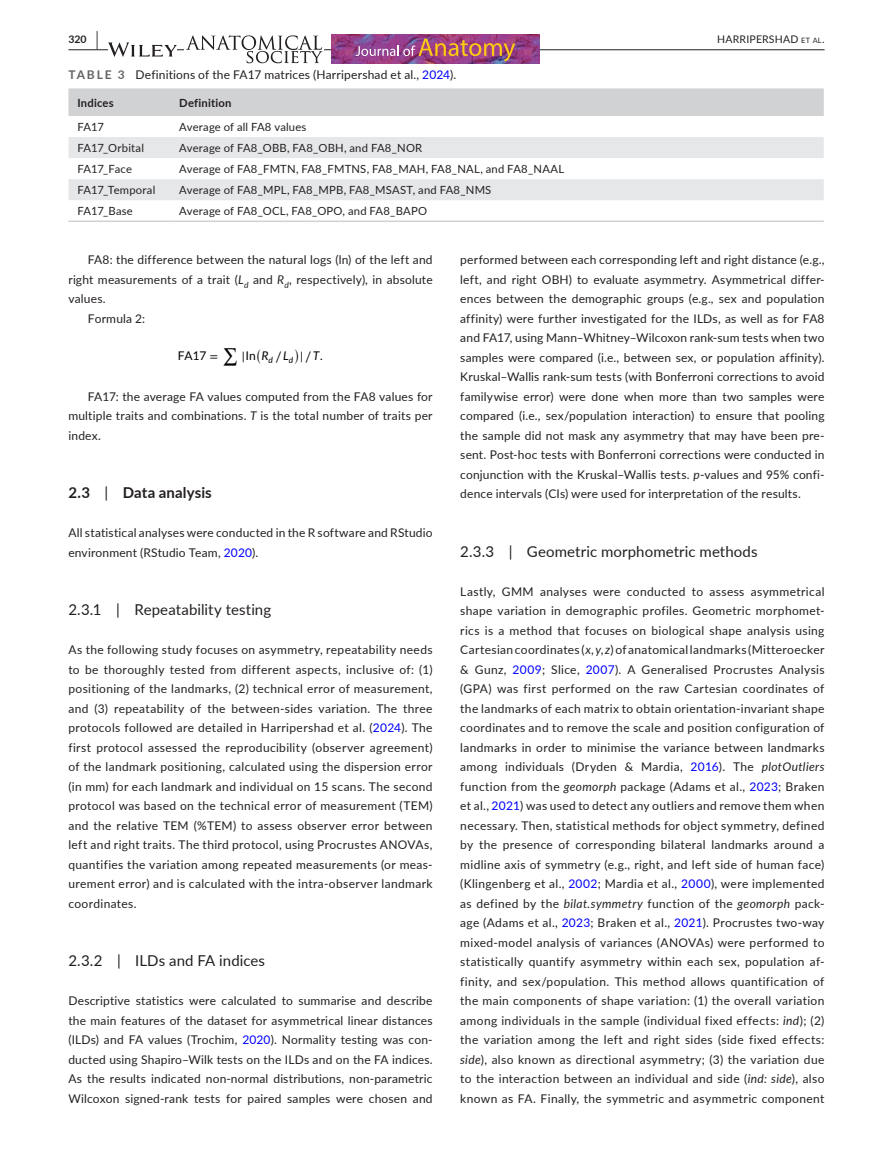
<style>
.page{position:relative;width:893px;height:1174px;background:#fff}
.page>*{position:absolute;margin:0;border:0;box-sizing:border-box;transform-origin:0 0}
.t1{font:15px "Lato";letter-spacing:.005em;color:#231f20}
.t2{font:700 15px "Lato";letter-spacing:.005em;color:#231f20}
.t3{font:12px/19.5px "Lato";letter-spacing:.015em;color:#231f20;text-align:justify}
.t4{font:12px "Lato";color:#000}
.t5{font:12px "STIX Math Extensions";color:#000}
.t6{font:italic 12px "Lato";color:#000}
.t7{font:11.25px "Lato";letter-spacing:.015em;color:#231f20}
.t8{font:700 11.25px "Lato";letter-spacing:.015em;color:#231f20}
.t9{font:11.25px "Lato";letter-spacing:-.005em;color:#231f20}
.t10{font:10.5px "Lato";letter-spacing:.025em;color:#231f20}
.t11{font:700 10.5px "Lato";color:#231f20}
.s1{font-size:19.5px}
.s2{font-size:7.35px}
.s3{font-weight:700;color:#636366}
.s4{color:#00f}
.s5{font-style:italic}
.s6{font-family:"STIX Math"}
.s7{font-family:"STIX Math Extensions"}
.s8{font-family:"STIX Math";font-style:normal}
.s9{font-family:"Lato";font-style:italic}
.s10{font-family:"Lato"}
.s11{font-weight:400}
</style>
<div class="page">
<hr style="left:68px;top:49px;width:756px;height:1px;background:#231f20">
<svg style="left:108px;top:42px;width:69px;height:15px"></svg>
<img style="left:185px;top:35px;width:139px;height:29px">
<img style="left:331px;top:34px;width:209px;height:30px">
<img style="left:356px;top:39px;width:159px;height:22px">
<div style="left:68px;top:88px;width:756px;height:28px;background:#d1d2d4"></div>
<svg style="left:68px;top:137px;width:756px;height:63px;fill:#e6e7e9"></svg>
<hr style="left:68px;top:220px;width:102px;height:2px;background:#d1d2d4">
<hr style="left:170px;top:220px;width:654px;height:2px;background:#d1d2d4">
<p class="t11" style="left:68px;top:31px;width:31px">320 <span class="s1">|</span></p>
<p class="t10" style="left:717px;top:31px;width:109px">HARRIPERSHAD <span class="s2">et al</span>.</p>
<p class="t3" style="left:68px;top:64px;width:389px"><span class="s3">TABLE 3</span> Definitions of the FA17 matrices (Harripershad et al., <span class="s4">2024</span>).</p>
<p class="t8" style="left:77px;top:94px;width:38px">Indices</p>
<p class="t8" style="left:179px;top:94px;width:54px">Definition</p>
<p class="t7" style="left:77px;top:119px;width:28px">FA17</p>
<p class="t7" style="left:179px;top:119px;width:129px">Average of all FA8 values</p>
<p class="t7" style="left:77px;top:140px;width:68px">FA17_Orbital</p>
<p class="t7" style="left:179px;top:140px;width:244px">Average of FA8_OBB, FA8_OBH, and FA8_NOR</p>
<p class="t9" style="left:77px;top:161px;width:56px">FA17_Face</p>
<p class="t7" style="left:179px;top:161px;width:386px">Average of FA8_FMTN, FA8_FMTNS, FA8_MAH, FA8_NAL, and FA8_NAAL</p>
<p class="t7" style="left:77px;top:182px;width:79px">FA17_Temporal</p>
<p class="t7" style="left:179px;top:182px;width:314px">Average of FA8_MPL, FA8_MPB, FA8_MSAST, and FA8_NMS</p>
<p class="t7" style="left:77px;top:203px;width:57px">FA17_Base</p>
<p class="t7" style="left:179px;top:203px;width:249px">Average of FA8_OCL, FA8_OPO, and FA8_BAPO</p>
<p class="t3" style="left:88px;top:249px;width:346px">FA8: the difference between the natural logs (ln) of the left and</p>
<p class="t3" style="left:68px;top:269px;width:366px">right measurements of a trait (<span class="s5">L</span><sub>d</sub> and <span class="s5">R</span><sub>d</sub>, respectively), in absolute</p>
<p class="t3" style="left:68px;top:288px;width:39px">values.</p>
<p class="t3" style="left:88px;top:308px;width:59px">Formula 2:</p>
<p class="t4" style="left:178px;top:348px;width:42px">FA17 <span class="s6">=</span></p>
<p class="t5" style="left:223px;top:337px;width:17px">∑</p>
<p class="t4" style="left:242px;top:348px;width:16px"><span class="s7">|</span>In</p>
<p class="t5" style="left:256px;top:339px;width:7px">(</p>
<p class="t6" style="left:261px;top:348px;width:33px">R<sub>d</sub> <span class="s8">∕</span>L<sub>d</sub></p>
<p class="t5" style="left:294px;top:339px;width:7px">)</p>
<p class="t5" style="left:300px;top:348px;width:25px">|<span class="s6">∕</span><span class="s9">T</span><span class="s10">.</span></p>
<p class="t3" style="left:68px;top:386px;width:366px;text-indent:20px">FA17: the average FA values computed from the FA8 values for multiple traits and combinations. <span class="s5">T</span> is the total number of traits per index.</p>
<p class="t2" style="left:68px;top:482px;width:145px">2.3 <span class="s11">|</span> Data analysis</p>
<p class="t3" style="left:68px;top:522px;width:366px">All statistical analyses were conducted in the R software and RStudio environment (RStudio Team, <span class="s4">2020</span>).</p>
<p class="t1" style="left:68px;top:599px;width:204px">2.3.1 | Repeatability testing</p>
<p class="t3" style="left:68px;top:639px;width:366px">As the following study focuses on asymmetry, repeatability needs to be thoroughly tested from different aspects, inclusive of: (1) positioning of the landmarks, (2) technical error of measurement, and (3) repeatability of the between-sides variation. The three protocols followed are detailed in Harripershad et al. (<span class="s4">2024</span>). The first protocol assessed the reproducibility (observer agreement) of the landmark positioning, calculated using the dispersion error (in mm) for each landmark and individual on 15 scans. The second protocol was based on the technical error of measurement (TEM) and the relative TEM (%TEM) to assess observer error between left and right traits. The third protocol, using Procrustes ANOVAs, quantifies the variation among repeated measurements (or meas&shy;urement error) and is calculated with the intra-observer landmark coordinates.</p>
<p class="t1" style="left:68px;top:950px;width:198px">2.3.2 | ILDs and FA indices</p>
<p class="t3" style="left:68px;top:990px;width:366px">Descriptive statistics were calculated to summarise and describe the main features of the dataset for asymmetrical linear distances (ILDs) and FA values (Trochim, <span class="s4">2020</span>). Normality testing was con&shy;ducted using Shapiro–Wilk tests on the ILDs and on the FA indices.<br>As the results indicated non-normal distributions, non-parametric Wilcoxon signed-rank tests for paired samples were chosen and</p>
<p class="t3" style="left:460px;top:249px;width:366px">performed between each corresponding left and right distance (e.g., left, and right OBH) to evaluate asymmetry. Asymmetrical differ&shy;ences between the demographic groups (e.g., sex and population affinity) were further investigated for the ILDs, as well as for FA8 and FA17, using Mann–Whitney–Wilcoxon rank-sum tests when two samples were compared (i.e., between sex, or population affinity).<br>Kruskal–Wallis rank-sum tests (with Bonferroni corrections to avoid familywise error) were done when more than two samples were compared (i.e., sex/population interaction) to ensure that pooling the sample did not mask any asymmetry that may have been pre&shy;sent. Post-hoc tests with Bonferroni corrections were conducted in conjunction with the Kruskal–Wallis tests. <span class="s5">p</span>-values and 95% confi&shy;dence intervals (CIs) were used for interpretation of the results.</p>
<p class="t1" style="left:460px;top:540px;width:299px">2.3.3 | Geometric morphometric methods</p>
<p class="t3" style="left:460px;top:581px;width:366px">Lastly, GMM analyses were conducted to assess asymmetrical shape variation in demographic profiles. Geometric morphomet&shy;rics is a method that focuses on biological shape analysis using Cartesian coordinates (<span class="s5">x</span>, <span class="s5">y</span>, <span class="s5">z</span>) of anatomical landmarks (Mitteroecker &amp; Gunz, <span class="s4">2009</span>; Slice, <span class="s4">2007</span>). A Generalised Procrustes Analysis (GPA) was first performed on the raw Cartesian coordinates of the landmarks of each matrix to obtain orientation-invariant shape coordinates and to remove the scale and position configuration of landmarks in order to minimise the variance between landmarks among individuals (Dryden &amp; Mardia, <span class="s4">2016</span>). The <span class="s5">plotOutliers </span>function from the <span class="s5">geomorph</span> package (Adams et al., <span class="s4">2023</span>; Braken et al., <span class="s4">2021</span>) was used to detect any outliers and remove them when necessary. Then, statistical methods for object symmetry, defined by the presence of corresponding bilateral landmarks around a midline axis of symmetry (e.g., right, and left side of human face) (Klingenberg et al., <span class="s4">2002</span>; Mardia et al., <span class="s4">2000</span>), were implemented as defined by the <span class="s5">bilat.symmetry</span> function of the <span class="s5">geomorph</span> pack&shy;age (Adams et al., <span class="s4">2023</span>; Braken et al., <span class="s4">2021</span>). Procrustes two-way mixed-model analysis of variances (ANOVAs) were performed to statistically quantify asymmetry within each sex, population af&shy;finity, and sex/population. This method allows quantification of the main components of shape variation: (1) the overall variation among individuals in the sample (individual fixed effects: <span class="s5">ind</span>); (2) the variation among the left and right sides (side fixed effects: <span class="s5">side</span>), also known as directional asymmetry; (3) the variation due to the interaction between an individual and side (<span class="s5">ind: side</span>), also known as FA. Finally, the symmetric and asymmetric component</p>
</div>
